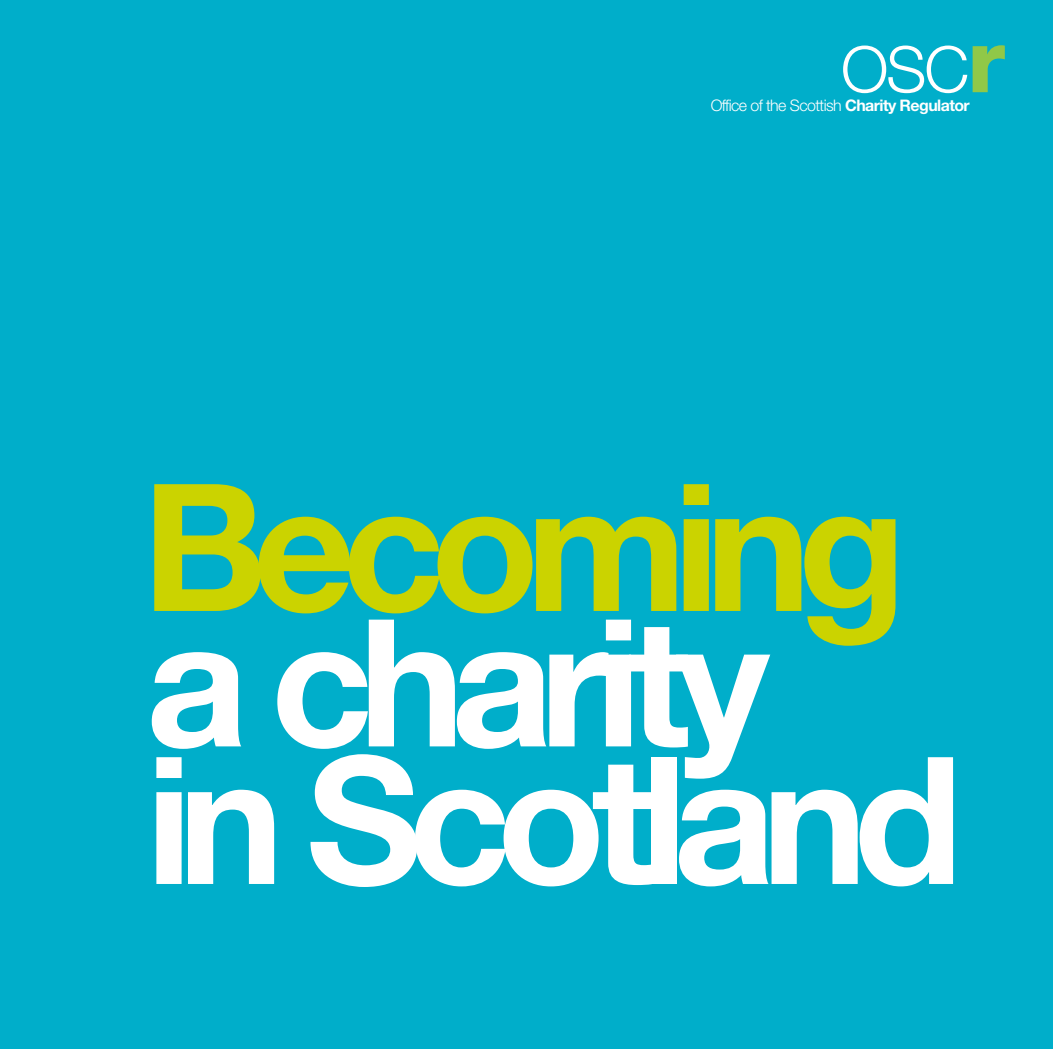
<style>
.page{position:relative;width:1053px;height:1049px;background:#fff}
.page>*{position:absolute;margin:0;border:0;box-sizing:border-box;transform-origin:0 0}
.t1{font:700 177.5px/137.5px "Helvetica Neue LT";letter-spacing:-.075em;color:#fff}
.t2{font:700 177.5px "Helvetica Neue LT";letter-spacing:-.075em;color:#cbd300}
.t3{font:800 88.75px "Helvetica Neue LT";color:#90c848}
.t4{font:300 64px "Helvetica Neue LT";color:#fff}
.t5{font:300 16px "Helvetica Neue LT";letter-spacing:-.035em;color:#fff}
.s1{font-weight:700}
</style>
<div class="page">
<div style="left:0;top:0;width:1052px;height:1049px;background:#00aeca"></div>
<h3 class="t4" style="left:840px;top:47px;width:130px">OSC</h3>
<h2 class="t3" style="left:966px;top:29px;width:39px">r</h2>
<p class="t5" style="left:710px;top:99px;width:261px">Office of the Scottish <span class="s1">Charity Regulator</span></p>
<h1 class="t2" style="left:142px;top:484px;width:765px">Becoming</h1>
<h1 class="t1" style="left:146px;top:630px;width:817px">a charity<br>in Scotland</h1>
</div>
